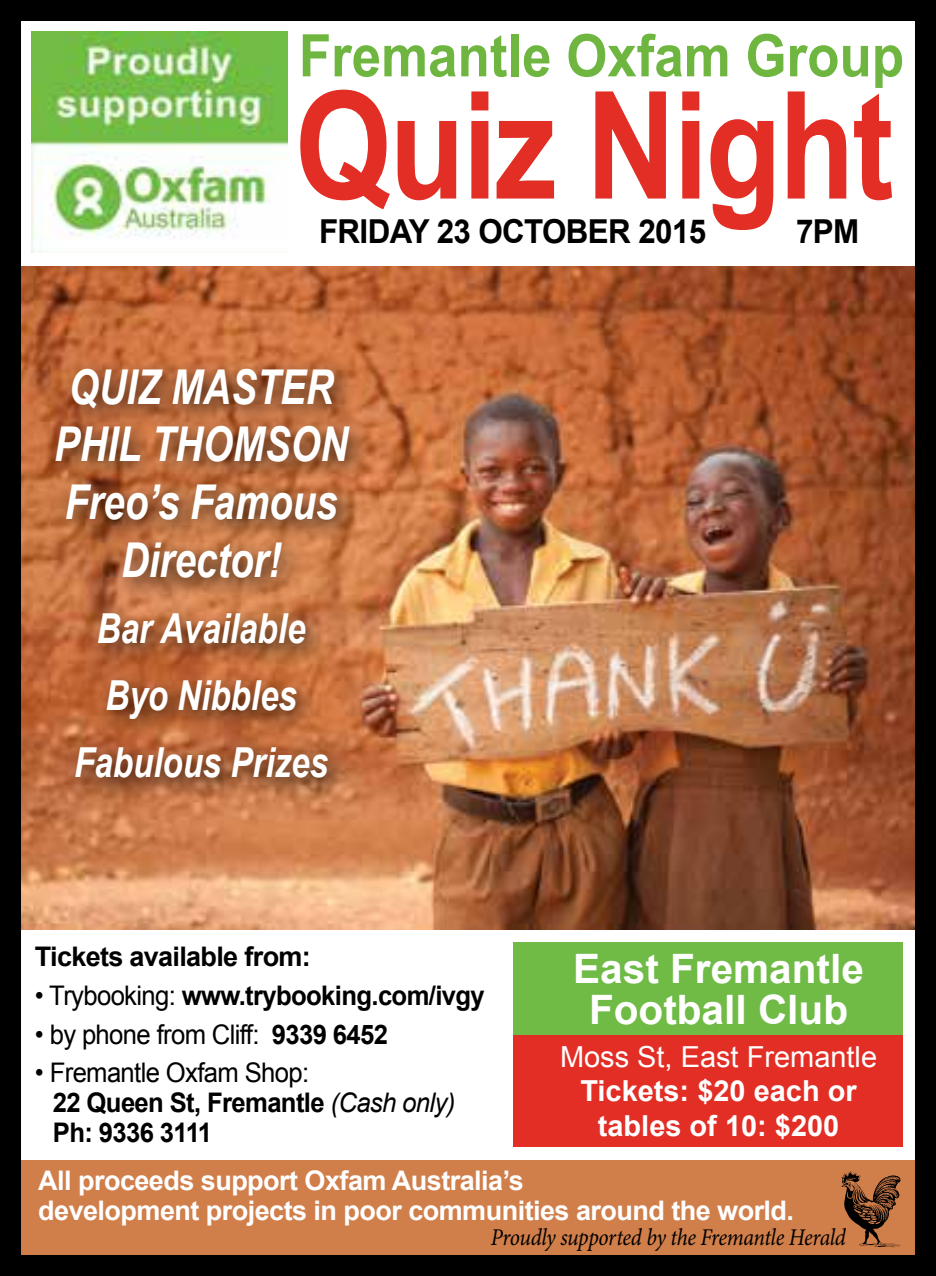
<style>
.page{position:relative;width:936px;height:1276px;background:#fff}
.page>*{position:absolute;margin:0;border:0;box-sizing:border-box;transform-origin:0 0}
.t1{font:700 149.4px "Arial";letter-spacing:-.02em;color:#e22e25;scale:.83 1}
.t2{font:700 58.8px "Arial";color:#6eb640;scale:.9 1}
.t3{font:italic 700 48px/57.6px "Arial";color:#fff;text-align:center;scale:.8 1}
.t4{font:italic 700 41.4px/66.6px "Arial";color:#fff;text-align:center;scale:.8 1}
.t5{font:700 40.5px/40.5px "Arial";color:#fff;text-align:center}
.t6{font:700 33px "Arial";letter-spacing:-.02em;color:#000;scale:.95 1}
.t7{font:700 28.8px/34.8px "Arial";color:#fff;text-align:center}
.t8{font:28.8px "Arial";color:#fff}
.t9{font:700 27px/30px "Arial";letter-spacing:-.025em;color:#000;scale:.95 1}
.t10{font:700 27px/30px "Arial";letter-spacing:-.02em;color:#fff}
.t11{font:27px "Arial";letter-spacing:-.025em;color:#000;scale:.95 1}
.t12{font:700 27px "Arial";letter-spacing:-.025em;color:#000}
.t13{font:italic 24px "Minion Pro";letter-spacing:-.02em;color:#000;scale:.9 1}
.s1{font-weight:400}
.s2{font-weight:700}
.s3{font-weight:400;font-style:italic}
</style>
<div class="page">
<div style="left:15px;top:1160px;width:904px;height:104px;background:#d07e4a"></div>
<div style="left:513px;top:1034px;width:389px;height:113px;background:#e22e25"></div>
<div style="left:513px;top:941px;width:389px;height:93px;background:#6fbb45"></div>
<svg style="left:841px;top:1171px;width:59px;height:76px"></svg>
<img style="left:32px;top:31px;width:255px;height:222px">
<img style="left:22px;top:266px;width:891px;height:663px">
<div style="left:44px;top:356px;width:329px;height:445px;background:#000;opacity:.75"></div>
<div style="left:0;top:0;width:935px;height:1276px;border:21px solid #000"></div>
<h2 class="t2" style="left:299px;top:17px;width:674px">Fremantle Oxfam Group</h2>
<h1 class="t1" style="left:295px;top:48px;width:722px">Quiz Night</h1>
<p class="t6" style="left:319px;top:210px;width:409px">FRIDAY 23 OCTOBER 2015</p>
<p class="t6" style="left:796px;top:210px;width:68px">7PM</p>
<h3 class="t3" style="left:54px;top:360px;width:369px">QUIZ MASTER<br>PHIL THOMSON<br>Freo’s Famous<br>Director!</h3>
<h3 class="t4" style="left:74px;top:597px;width:319px">Bar Available<br>Byo Nibbles<br>Fabulous Prizes</h3>
<p class="t12" style="left:35px;top:939px;width:277px">Tickets available from:</p>
<p class="t9" style="left:35px;top:981px;width:475px"><span class="s1">• Trybooking:</span> www.trybooking.com/ivgy</p>
<p class="t11" style="left:35px;top:1016px;width:373px">• by phone from Cliff: <span class="s2">9339 6452</span></p>
<p class="t9" style="left:53px;top:1058px;width:425px;text-indent:-18px"><span class="s1">• Fremantle Oxfam Shop:<br></span>22 Queen St, Fremantle <span class="s3">(Cash only)<br></span>Ph: 9336 3111</p>
<h3 class="t5" style="left:573px;top:950px;width:292px">East Fremantle<br>Football Club</h3>
<p class="t8" style="left:560px;top:1037px;width:318px">Moss St, East Fremantle</p>
<p class="t7" style="left:580px;top:1074px;width:278px">Tickets: $20 each or tables of 10: $200</p>
<p class="t10" style="left:38px;top:1166px;width:757px">All proceeds support Oxfam Australia’s<br>development projects in poor communities around the world.</p>
<p class="t13" style="left:491px;top:1221px;width:396px">Proudly supported by the Fremantle Herald</p>
</div>
